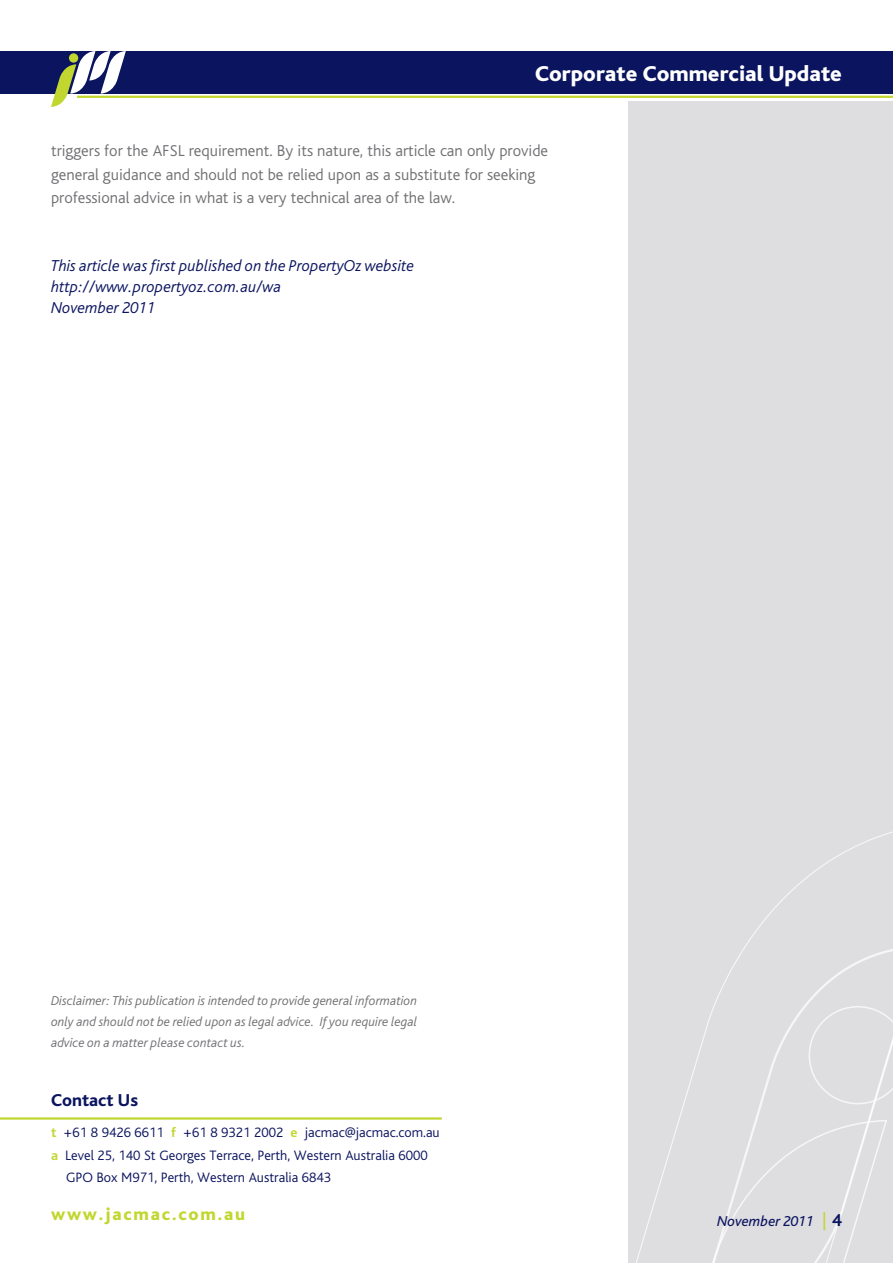
<style>
.page{position:relative;width:893px;height:1263px;background:#fff}
.page>*{position:absolute;margin:0;border:0;box-sizing:border-box;transform-origin:0 0}
.t1{font:800 22.5px "Bliss";color:#fff}
.t2{font:800 18px "Bliss";letter-spacing:.1em;color:#c1d72f}
.t3{font:800 18px "Bliss";color:#0b145e}
.t4{font:300 16.5px/23.2px "Bliss";color:#717074}
.t5{font:italic 300 16.5px/21px "Bliss";color:#0b145e}
.t6{font:italic 15px "Bliss";color:#0b145e}
.t7{font:300 14.25px "Bliss";color:#0b145e}
.t8{font:italic 300 13.5px/21px "Bliss";color:#717074;text-align:justify}
.s1{font-weight:700;color:#c1d72f}
.s2{font-style:normal;font-size:18px;color:#c1d72f}
.s3{font-weight:700;font-style:normal;font-size:18px}
</style>
<div class="page">
<div style="left:628px;top:101px;width:265px;height:1162px;background:#dedee1"></div>
<svg style="left:679px;top:831px;width:214px;height:288px"></svg>
<svg style="left:636px;top:1119px;width:251px;height:144px"></svg>
<svg style="left:809px;top:1006px;width:84px;height:98px"></svg>
<div style="left:0;top:51px;width:893px;height:43px;background:#0b145e"></div>
<svg style="left:51px;top:51px;width:75px;height:56px"></svg>
<div style="left:69px;top:53px;width:9px;height:10px;background:#c1d72f;border-radius:50%"></div>
<hr style="left:77px;top:96px;width:816px;height:2px;background:#c1d72f">
<hr style="left:0;top:1117px;width:442px;height:2px;background:#c1d72f">
<h1 class="t1" style="left:535px;top:62px;width:308px">Corporate Commercial Update</h1>
<p class="t4" style="left:51px;top:140px;width:499px">triggers for the AFSL requirement. By its nature, this article can only provide general guidance and should not be relied upon as a substitute for seeking professional advice in what is a very technical area of the law.</p>
<p class="t5" style="left:51px;top:255px;width:365px">This article was first published on the PropertyOz website http://www.propertyoz.com.au/wa<br>November 2011</p>
<p class="t8" style="left:51px;top:990px;width:368px">Disclaimer: This publication is intended to provide general information only and should not be relied upon as legal advice. If you require legal advice on a matter please contact us.</p>
<p class="t3" style="left:51px;top:1091px;width:89px">Contact Us</p>
<p class="t7" style="left:51px;top:1125px;width:390px"><span class="s1">t</span> +61 8 9426 6611 <span class="s1">f</span> +61 8 9321 2002 <span class="s1">e</span> jacmac@jacmac.com.au</p>
<p class="t7" style="left:51px;top:1147px;width:378px"><span class="s1">a</span> Level 25, 140 St Georges Terrace, Perth, Western Australia 6000</p>
<p class="t7" style="left:66px;top:1170px;width:267px">GPO Box M971, Perth, Western Australia 6843</p>
<p class="t2" style="left:51px;top:1205px;width:196px">www.jacmac.com.au</p>
<p class="t6" style="left:717px;top:1213px;width:126px">November 2011 <span class="s2">|</span> <span class="s3">4</span></p>
</div>
